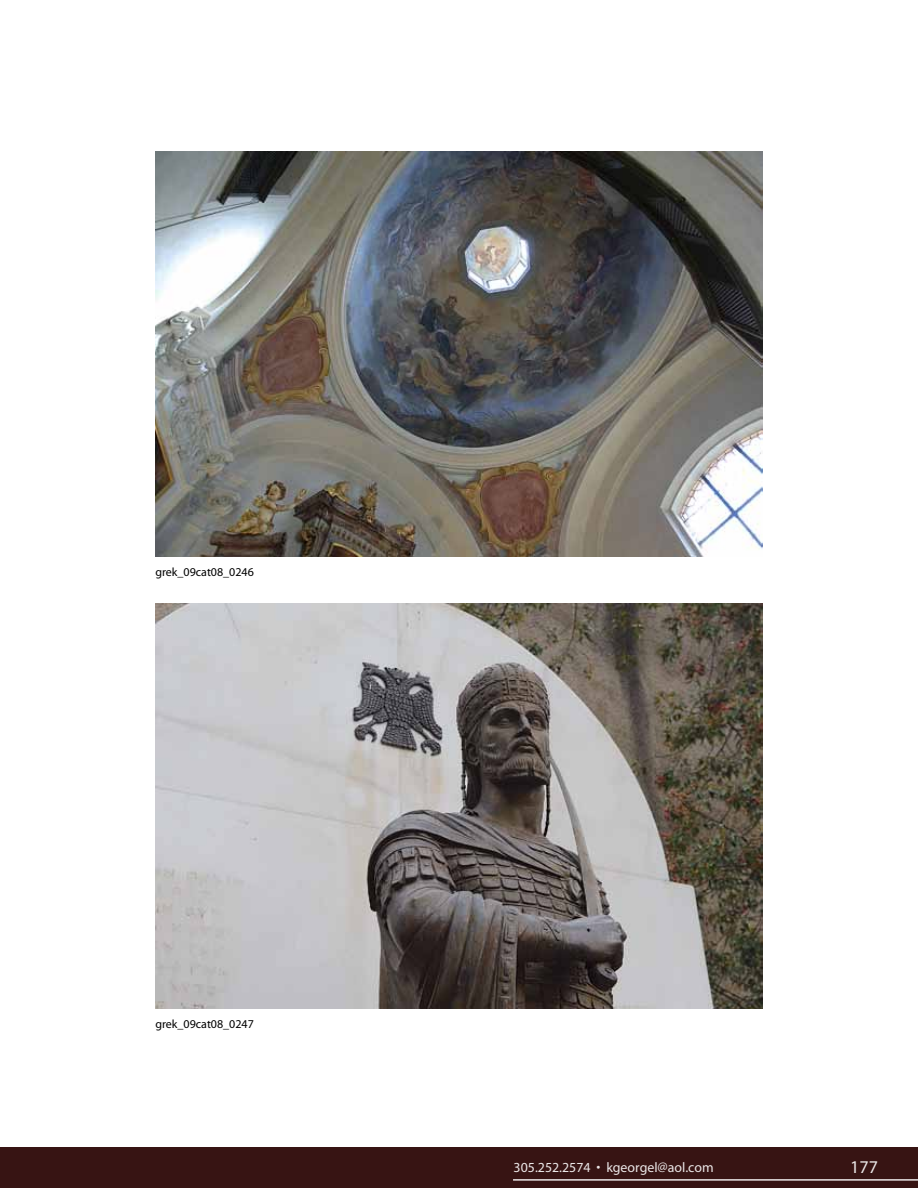
<style>
.page{position:relative;width:918px;height:1188px;background:#fff}
.page>*{position:absolute;margin:0;border:0;box-sizing:border-box;transform-origin:0 0}
.t1{font:18px "Myriad";color:#ebe7e7}
.t2{font:13.95px "Myriad";color:#ebe7e7}
.t3{font:12px "Myriad";color:#000}
</style>
<div class="page">
<img style="left:155px;top:151px;width:608px;height:405px">
<img style="left:155px;top:603px;width:608px;height:405px">
<div style="left:0;top:1148px;width:918px;height:40px;background:#371413"></div>
<hr style="left:513px;top:1179px;width:405px;height:2px;background:#ebe7e7">
<p class="t3" style="left:155px;top:566px;width:100px">grek_09cat08_0246</p>
<p class="t3" style="left:155px;top:1018px;width:100px">grek_09cat08_0247</p>
<p class="t2" style="left:514px;top:1160px;width:202px">305.252.2574 • kgeorgel@aol.com</p>
<p class="t1" style="left:850px;top:1158px;width:29px">177</p>
</div>
